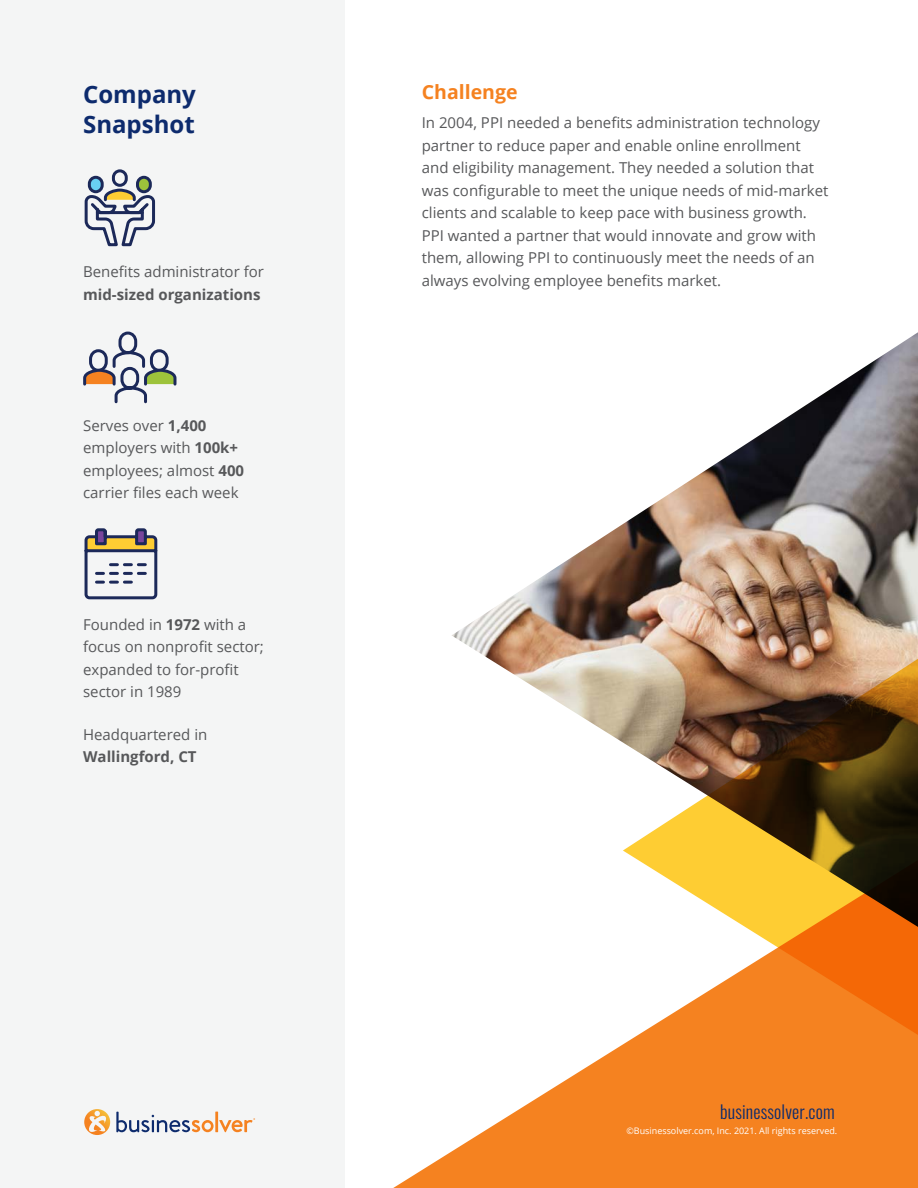
<style>
.page{position:relative;width:918px;height:1188px;background:#fff}
.page>*{position:absolute;margin:0;border:0;box-sizing:border-box;transform-origin:0 0}
.t1{font:700 24px/30px "Open Sans";color:#0d2b6d}
.t2{font:700 19.5px "Open Sans";color:#f58220}
.t3{font:300 18px "Oswald";letter-spacing:.01em;color:#0d2b6d}
.t4{font:15px/22.5px "Open Sans";color:#57585a}
.t5{font:700 15px "Open Sans";color:#57585a}
.t6{font:9px "Open Sans";color:#fff}
.s1{font-weight:700}
</style>
<div class="page">
<div style="left:0;top:0;width:345px;height:1188px;background:#f4f5f5"></div>
<svg style="left:83px;top:331px;width:94px;height:73px"></svg>
<svg style="left:84px;top:528px;width:74px;height:72px"></svg>
<svg style="left:84px;top:169px;width:72px;height:78px"></svg>
<svg style="left:393px;top:1044px;width:525px;height:144px;fill:#f58220"></svg>
<svg style="left:623px;top:928px;width:295px;height:161px;fill:#f58220"></svg>
<img style="left:452px;top:332px;width:466px;height:596px">
<svg style="left:84px;top:1109px;width:26px;height:26px"></svg>
<svg style="left:116px;top:1112px;width:139px;height:20px"></svg>
<h1 class="t1" style="left:83px;top:78px;width:114px">Company<br>Snapshot</h1>
<p class="t4" style="left:83px;top:260px;width:182px">Benefits administrator for</p>
<p class="t5" style="left:83px;top:284px;width:179px">mid-sized organizations</p>
<p class="t4" style="left:83px;top:414px;width:163px">Serves over <span class="s1">1,400 </span>employers with <span class="s1">100k+ </span>employees; almost <span class="s1">400 </span>carrier files each week</p>
<p class="t4" style="left:83px;top:613px;width:182px">Founded in <span class="s1">1972</span> with a focus on nonprofit sector; expanded to for-profit sector in 1989</p>
<p class="t4" style="left:83px;top:723px;width:126px">Headquartered in</p>
<p class="t5" style="left:83px;top:746px;width:115px">Wallingford, CT</p>
<h2 class="t2" style="left:422px;top:78px;width:97px">Challenge</h2>
<p class="t4" style="left:422px;top:111px;width:408px">In 2004, PPI needed a benefits administration technology partner to reduce paper and enable online enrollment and eligibility management. They needed a solution that was configurable to meet the unique needs of mid-market clients and scalable to keep pace with business growth.<br>PPI wanted a partner that would innovate and grow with them, allowing PPI to continuously meet the needs of an always evolving employee benefits market.</p>
<p class="t3" style="left:720px;top:1100px;width:116px">businessolver.com</p>
<p class="t6" style="left:626px;top:1124px;width:212px">©Businessolver.com, Inc. 2021. All rights reserved.</p>
</div>
